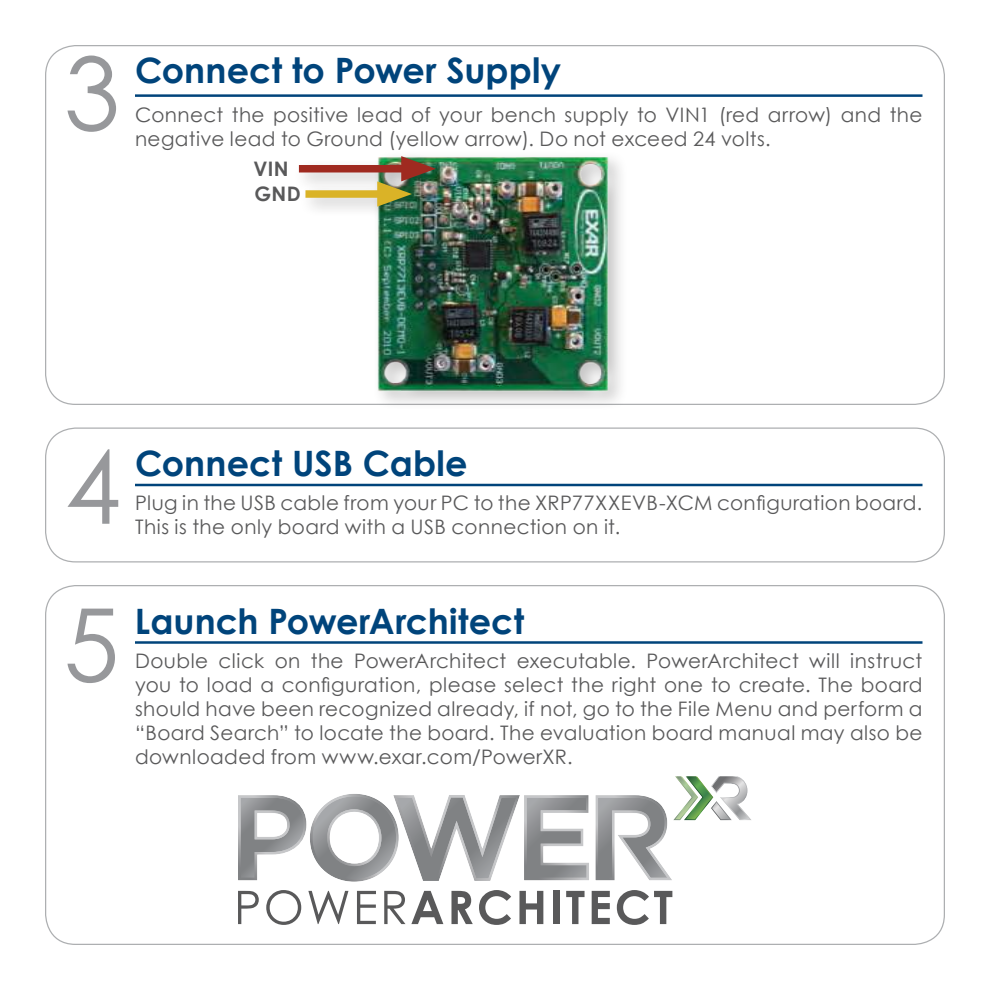
<style>
.page{position:relative;width:990px;height:990px;background:#fff}
.page>*{position:absolute;margin:0;border:0;box-sizing:border-box;transform-origin:0 0}
.t1{font:101.25px "Century Gothic";color:#97989b}
.t2{font:700 35px "Century Gothic";letter-spacing:.005em;color:#00447b}
.t3{font:20px/24px "Century Gothic";letter-spacing:.02em;color:#59595a}
.t4{font:700 20px/24.5px "Century Gothic";letter-spacing:.02em;color:#59595a}
</style>
<div class="page">
<hr style="left:135px;top:94px;width:788px;height:3px;background:#00447b">
<hr style="left:135px;top:641px;width:788px;height:3px;background:#00447b">
<div style="left:45px;top:427px;width:900px;height:135px;border:1px solid #adafb1;border-radius:30px"></div>
<hr style="left:135px;top:484px;width:788px;height:2px;background:#00447b">
<div style="left:372px;top:150px;width:255px;height:261px;background:#221f1f;opacity:.26"></div>
<img style="left:372px;top:158px;width:255px;height:241px">
<svg style="left:238px;top:891px;width:21px;height:33px"></svg>
<svg style="left:266px;top:890px;width:35px;height:35px"></svg>
<svg style="left:308px;top:891px;width:40px;height:33px"></svg>
<svg style="left:357px;top:891px;width:19px;height:33px"></svg>
<svg style="left:384px;top:891px;width:21px;height:33px"></svg>
<svg style="left:411px;top:891px;width:32px;height:33px"></svg>
<svg style="left:451px;top:891px;width:22px;height:33px"></svg>
<svg style="left:479px;top:890px;width:32px;height:35px"></svg>
<svg style="left:519px;top:891px;width:24px;height:33px"></svg>
<div style="left:553px;top:891px;width:7px;height:33px;background:#59595a"></div>
<svg style="left:566px;top:891px;width:19px;height:33px"></svg>
<svg style="left:592px;top:891px;width:18px;height:33px"></svg>
<svg style="left:617px;top:890px;width:55px;height:35px"></svg>
<img style="left:698px;top:776px;width:52px;height:44px">
<img style="left:712px;top:802px;width:18px;height:17px">
<img style="left:673px;top:776px;width:25px;height:44px">
<img style="left:675px;top:776px;width:22px;height:43px">
<img style="left:238px;top:795px;width:69px;height:85px">
<img style="left:241px;top:798px;width:63px;height:80px">
<img style="left:310px;top:794px;width:59px;height:88px">
<img style="left:312px;top:796px;width:81px;height:83px">
<img style="left:393px;top:795px;width:127px;height:86px">
<img style="left:397px;top:798px;width:119px;height:80px">
<img style="left:524px;top:795px;width:65px;height:85px">
<img style="left:527px;top:798px;width:60px;height:80px">
<img style="left:595px;top:795px;width:77px;height:85px">
<img style="left:598px;top:798px;width:69px;height:80px">
<div style="left:292px;top:149px;width:161px;height:49px;background:#221f1f;opacity:.26"></div>
<div style="left:299px;top:165px;width:116px;height:7px;background:#9f2a20"></div>
<div style="left:298px;top:174px;width:131px;height:49px;background:#221f1f;opacity:.26"></div>
<div style="left:305px;top:190px;width:86px;height:8px;background:#dab327"></div>
<img style="left:377px;top:156px;width:59px;height:51px">
<h1 class="t1" style="left:64px;top:23px;width:58px">3</h1>
<h2 class="t2" style="left:135px;top:43px;width:428px">Connect to Power Supply</h2>
<p class="t3" style="left:135px;top:102px;width:789px">Connect the positive lead of your bench supply to VIN1 (red arrow) and the negative lead to Ground (yellow arrow). Do not exceed 24 volts.</p>
<p class="t4" style="left:253px;top:156px;width:49px">VIN<br>GND</p>
<h1 class="t1" style="left:65px;top:417px;width:58px">4</h1>
<h2 class="t2" style="left:135px;top:437px;width:334px">Connect USB Cable</h2>
<p class="t3" style="left:135px;top:490px;width:789px">Plug in the USB cable from your PC to the XRP77XXEVB-XCM con昀椀guration board.<br>This is the only board with a USB connection on it.</p>
<h1 class="t1" style="left:63px;top:574px;width:58px">5</h1>
<h2 class="t2" style="left:135px;top:595px;width:391px">Launch PowerArchitect</h2>
<p class="t3" style="left:135px;top:648px;width:789px;text-align:justify">Double click on the PowerArchitect executable. PowerArchitect will instruct you to load a con昀椀guration, please select the right one to create. The board should have been recognized already, if not, go to the File Menu and perform a “Board Search” to locate the board. The evaluation board manual may also be downloaded from www.exar.com/PowerXR.</p>
</div>
